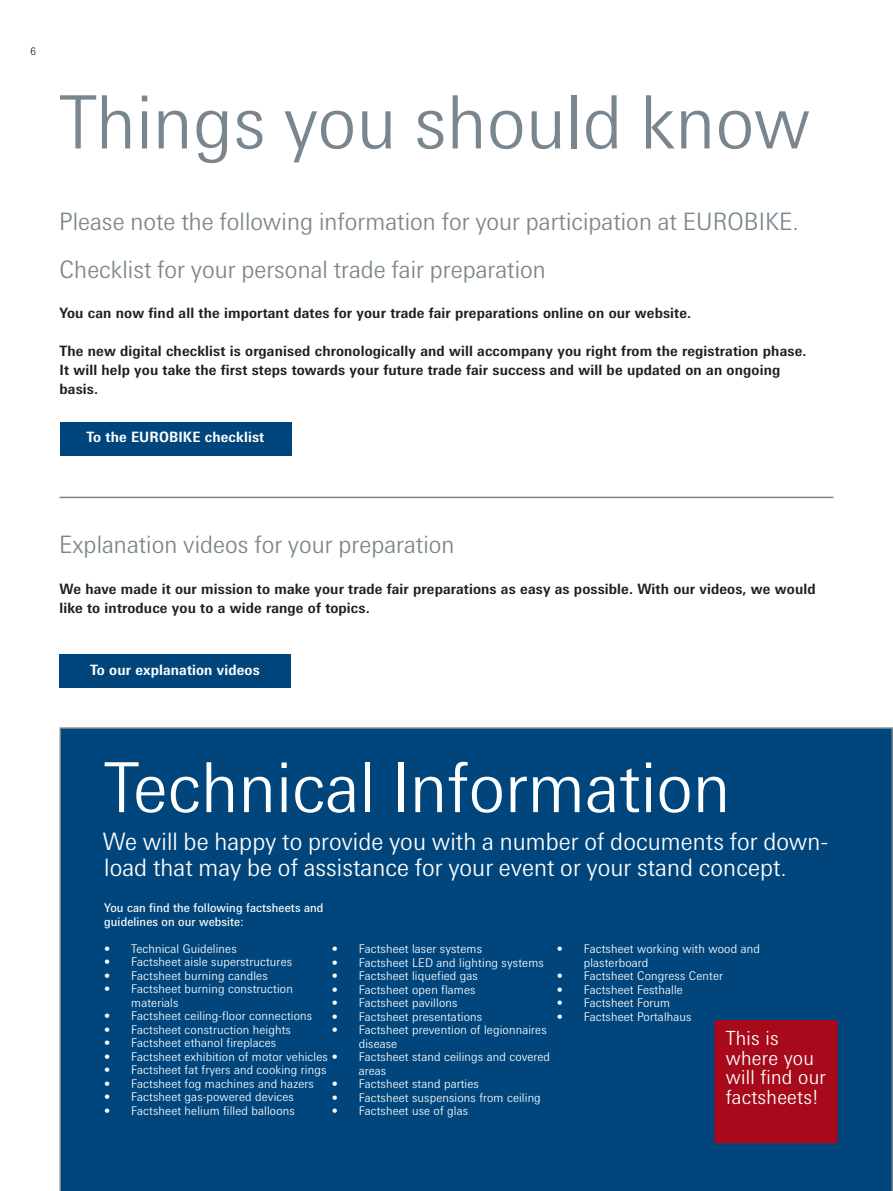
<style>
.page{position:relative;width:893px;height:1191px;background:#fff}
.page>*{position:absolute;margin:0;border:0;box-sizing:border-box;transform-origin:0 0}
.t1{font:300 73.5px "Messe Univers";color:#7a868d}
.t2{font:300 69px "Messe Univers";color:#fff}
.t3{font:300 24px/47.5px "Messe Univers";color:#7a868d}
.t4{font:300 24px/26.4px "Messe Univers";color:#fff}
.t5{font:300 19.5px/19.5px "Messe Univers";letter-spacing:.01em;color:#fff}
.t6{font:700 14.25px/19px "Messe Univers";letter-spacing:.01em;color:#231f20}
.t7{font:700 14.25px "Messe Univers";letter-spacing:.01em;color:#fff}
.t8{font:300 12px/13.5px "Messe Univers";letter-spacing:.01em;color:#fff}
.t9{font:12px/13.5px "Messe Univers";letter-spacing:.01em;color:#fff}
.t10{font:300 10.5px "Messe Univers";color:#231f20}
</style>
<div class="page">
<div style="left:60px;top:727px;width:833px;height:464px;background:#00467c"></div>
<hr style="left:60px;top:496px;width:773px;height:2px;background:#7a868d">
<div style="left:60px;top:422px;width:231px;height:33px;background:#00467c"></div>
<div style="left:60px;top:654px;width:231px;height:34px;background:#00467c"></div>
<div style="left:714px;top:1020px;width:124px;height:123px;background:#a70a1a;border:2px solid #a70a1a"></div>
<p class="t10" style="left:31px;top:45px;width:7px">6</p>
<h1 class="t1" style="left:60px;top:77px;width:753px">Things you should know</h1>
<h3 class="t3" style="left:59px;top:197px;width:741px">Please note the following information for your participation at EUROBIKE.<br>Checklist for your personal trade fair preparation</h3>
<p class="t6" style="left:60px;top:303px;width:633px">You can now find all the important dates for your trade fair preparations online on our website.</p>
<p class="t6" style="left:60px;top:341px;width:748px">The new digital checklist is organised chronologically and will accompany you right from the registration phase.<br>It will help you take the first steps towards your future trade fair success and will be updated on an ongoing basis.</p>
<p class="t7" style="left:86px;top:428px;width:179px">To the EUROBIKE checklist</p>
<h3 class="t3" style="left:59px;top:520px;width:397px">Explanation videos for your preparation</h3>
<p class="t6" style="left:60px;top:579px;width:758px">We have made it our mission to make your trade fair preparations as easy as possible. With our videos, we would like to introduce you to a wide range of topics.</p>
<p class="t7" style="left:90px;top:661px;width:171px">To our explanation videos</p>
<h2 class="t2" style="left:104px;top:745px;width:628px">Technical Information</h2>
<h3 class="t4" style="left:103px;top:827px;width:726px">We will be happy to provide you with a number of documents for down&shy;load that may be of assistance for your event or your stand concept.</h3>
<p class="t9" style="left:104px;top:900px;width:221px">You can find the following factsheets and guidelines on our website:</p>
<p class="t8" style="left:104px;top:941px;width:134px">• Technical Guidelines</p>
<p class="t8" style="left:104px;top:954px;width:189px">• Factsheet aisle superstructures</p>
<p class="t8" style="left:104px;top:968px;width:165px">• Factsheet burning candles</p>
<p class="t8" style="left:131px;top:981px;width:163px;text-indent:-27px">• Factsheet burning construction materials</p>
<p class="t8" style="left:104px;top:1008px;width:209px">• Factsheet ceiling-floor connections</p>
<p class="t8" style="left:104px;top:1022px;width:188px">• Factsheet construction heights</p>
<p class="t8" style="left:104px;top:1035px;width:174px">• Factsheet ethanol fireplaces</p>
<p class="t8" style="left:104px;top:1049px;width:447px">• Factsheet exhibition of motor vehicles • Factsheet stand ceilings and covered</p>
<p class="t8" style="left:104px;top:1062px;width:224px">• Factsheet fat fryers and cooking rings</p>
<p class="t8" style="left:104px;top:1076px;width:211px">• Factsheet fog machines and hazers</p>
<p class="t8" style="left:104px;top:1089px;width:191px">• Factsheet gas-powered devices</p>
<p class="t8" style="left:104px;top:1103px;width:192px">• Factsheet helium filled balloons</p>
<p class="t8" style="left:332px;top:942px;width:152px">• Factsheet laser systems</p>
<p class="t8" style="left:332px;top:955px;width:214px">• Factsheet LED and lighting systems</p>
<p class="t8" style="left:332px;top:969px;width:148px">• Factsheet liquefied gas</p>
<p class="t8" style="left:332px;top:982px;width:145px">• Factsheet open flames</p>
<p class="t8" style="left:332px;top:996px;width:127px">• Factsheet pavillons</p>
<p class="t8" style="left:332px;top:1009px;width:152px">• Factsheet presentations</p>
<p class="t8" style="left:359px;top:1023px;width:190px;text-indent:-27px">• Factsheet prevention of legionnaires disease</p>
<p class="t8" style="left:359px;top:1063px;width:29px">areas</p>
<p class="t8" style="left:332px;top:1077px;width:149px">• Factsheet stand parties</p>
<p class="t8" style="left:332px;top:1090px;width:211px">• Factsheet suspensions from ceiling</p>
<p class="t8" style="left:332px;top:1104px;width:138px">• Factsheet use of glas</p>
<p class="t8" style="left:584px;top:942px;width:178px;text-indent:-27px">• Factsheet working with wood and plasterboard</p>
<p class="t8" style="left:557px;top:969px;width:168px">• Factsheet Congress Center</p>
<p class="t8" style="left:557px;top:982px;width:128px">• Factsheet Festhalle</p>
<p class="t8" style="left:557px;top:996px;width:115px">• Factsheet Forum</p>
<p class="t8" style="left:557px;top:1009px;width:136px">• Factsheet Portalhaus</p>
<h3 class="t5" style="left:726px;top:1028px;width:102px">This is where you will find our factsheets!</h3>
</div>
